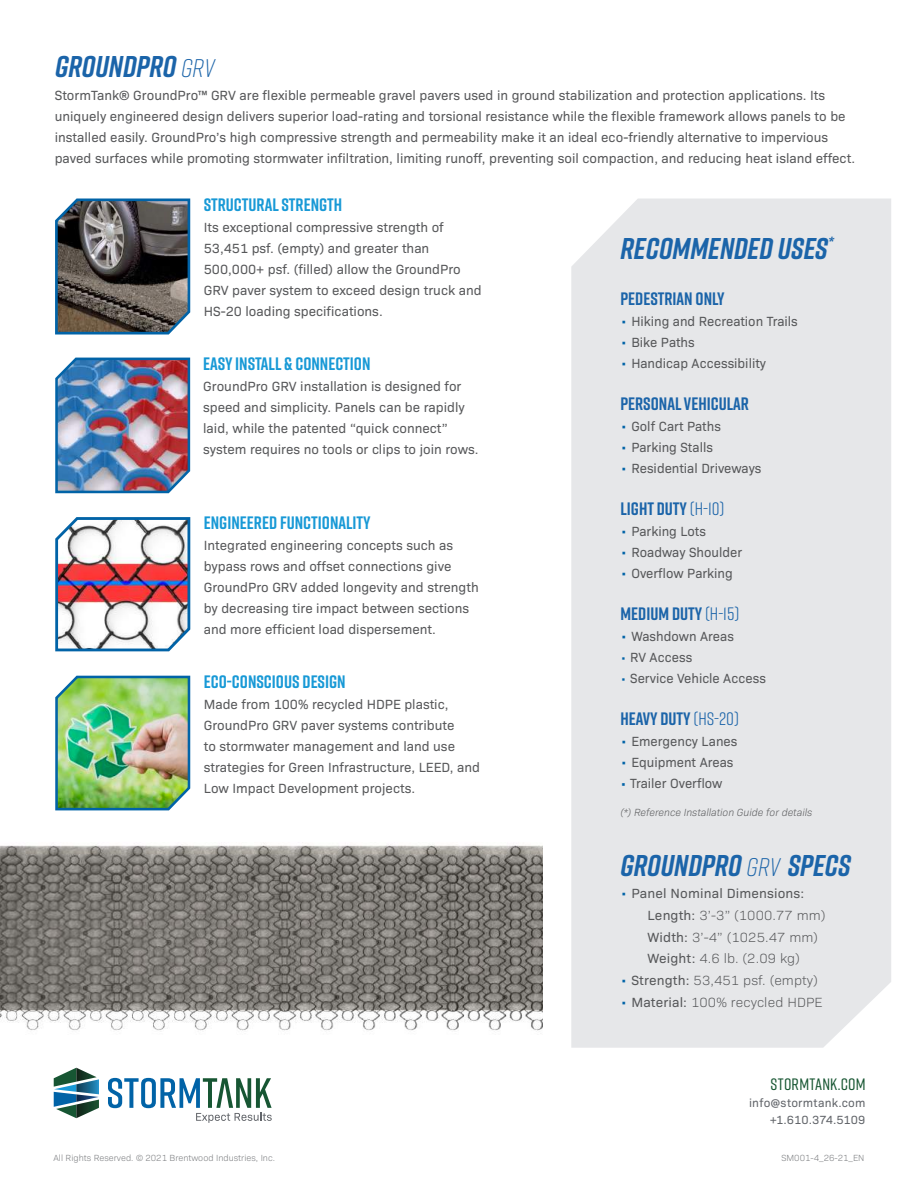
<style>
.page{position:relative;width:918px;height:1188px;background:#fff}
.page>*{position:absolute;margin:0;border:0;box-sizing:border-box;transform-origin:0 0}
.t1{font:italic 700 30px "Rift";color:#1b64a9}
.t2{font:700 18px "Rift";color:#1899d6}
.t3{font:700 18px "Rift";color:#1b64a9}
.t4{font:500 16.5px "Rift";letter-spacing:.01em;color:#175632}
.t5{font:13.5px/21px "Bio Sans";color:#57585a}
.t6{font:300 13.5px/21.8px "Bio Sans";letter-spacing:.01em;color:#57585a}
.t7{font:12px/17px "Bio Sans";letter-spacing:.015em;color:#62656a;text-align:right}
.t8{font:italic 300 10.5px "Bio Sans";color:#57585a}
.t9{font:300 9px "Bio Sans";color:#787a7d}
.s1{font-weight:300;font-size:25.5px}
.s2{font-weight:300;color:#0163a7}
.s3{font-weight:400}
.s4{font-weight:300;font-size:12px;color:#0163a7}
.s5{font-size:12px;color:#0163a7}
.s6{color:#0163a7}
</style>
<div class="page">
<img style="left:0;top:842px;width:542px;height:189px">
<svg style="left:108px;top:1078px;width:164px;height:45px"></svg>
<svg style="left:54px;top:1068px;width:45px;height:50px"></svg>
<img style="left:55px;top:357px;width:136px;height:137px">
<svg style="left:55px;top:198px;width:136px;height:137px;background:#595a5b"></svg>
<img style="left:55px;top:675px;width:136px;height:136px">
<img style="left:55px;top:517px;width:136px;height:135px">
<div style="left:571px;top:199px;width:320px;height:849px;background:#e6e7e9"></div>
<h1 class="t1" style="left:55px;top:45px;width:161px">GROUNDPRO <span class="s1">GRV</span></h1>
<p class="t5" style="left:55px;top:84px;width:802px">StormTank® GroundPro™ GRV are flexible permeable gravel pavers used in ground stabilization and protection applications. Its uniquely engineered design delivers superior load-rating and torsional resistance while the flexible framework allows panels to be installed easily. GroundPro’s high compressive strength and permeability make it an ideal eco-friendly alternative to impervious paved surfaces while promoting stormwater infiltration, limiting runoff, preventing soil compaction, and reducing heat island effect.</p>
<h2 class="t2" style="left:204px;top:192px;width:140px">STRUCTURAL STRENGTH</h2>
<p class="t5" style="left:204px;top:216px;width:279px">Its exceptional compressive strength of 53,451 psf. (empty) and greater than 500,000+ psf. (filled) allow the GroundPro GRV paver system to exceed design truck and HS-20 loading specifications.</p>
<h2 class="t2" style="left:203px;top:351px;width:169px">EASY INSTALL &amp; CONNECTION</h2>
<p class="t5" style="left:203px;top:375px;width:277px">GroundPro GRV installation is designed for speed and simplicity. Panels can be rapidly laid, while the patented “quick connect” system requires no tools or clips to join rows.</p>
<h2 class="t2" style="left:204px;top:510px;width:168px">ENGINEERED FUNCTIONALITY</h2>
<p class="t5" style="left:204px;top:534px;width:276px">Integrated engineering concepts such as bypass rows and offset connections give GroundPro GRV added longevity and strength by decreasing tire impact between sections and more efficient load dispersement.</p>
<h2 class="t2" style="left:204px;top:669px;width:143px">ECO-CONSCIOUS DESIGN</h2>
<p class="t5" style="left:204px;top:693px;width:278px">Made from 100% recycled HDPE plastic, GroundPro GRV paver systems contribute<br>to stormwater management and land use strategies for Green Infrastructure, LEED, and Low Impact Development projects.</p>
<h1 class="t1" style="left:620px;top:227px;width:215px">RECOMMENDED USES<sup>*</sup></h1>
<h2 class="t3" style="left:620px;top:286px;width:106px">PEDESTRIAN ONLY</h2>
<p class="t5" style="left:620px;top:309px;width:179px"><span class="s2">•</span> Hiking and Recreation Trails</p>
<p class="t5" style="left:620px;top:330px;width:76px"><span class="s2">•</span> Bike Paths</p>
<p class="t5" style="left:620px;top:351px;width:147px"><span class="s2">•</span> Handicap Accessibility</p>
<h2 class="t3" style="left:620px;top:391px;width:130px">PERSONAL VEHICULAR</h2>
<p class="t5" style="left:620px;top:414px;width:102px"><span class="s2">•</span> Golf Cart Paths</p>
<p class="t5" style="left:620px;top:435px;width:94px"><span class="s2">•</span> Parking Stalls</p>
<p class="t5" style="left:620px;top:456px;width:143px"><span class="s2">•</span> Residential Driveways</p>
<h2 class="t3" style="left:620px;top:496px;width:106px">LIGHT DUTY <span class="s3">(H-10)</span></h2>
<p class="t5" style="left:620px;top:519px;width:87px"><span class="s2">•</span> Parking Lots</p>
<p class="t5" style="left:620px;top:540px;width:123px"><span class="s2">•</span> Roadway Shoulder</p>
<p class="t5" style="left:620px;top:561px;width:114px"><span class="s2">•</span> Overflow Parking</p>
<h2 class="t3" style="left:620px;top:601px;width:120px">MEDIUM DUTY <span class="s3">(H-15)</span></h2>
<p class="t5" style="left:620px;top:624px;width:115px"><span class="s2">•</span> Washdown Areas</p>
<p class="t5" style="left:620px;top:645px;width:73px"><span class="s4">•</span> RV Access</p>
<p class="t5" style="left:620px;top:666px;width:147px"><span class="s4">•</span> Service Vehicle Access</p>
<h2 class="t3" style="left:620px;top:706px;width:120px">HEAVY DUTY <span class="s3">(HS-20)</span></h2>
<p class="t5" style="left:620px;top:729px;width:118px"><span class="s2">•</span> Emergency Lanes</p>
<p class="t5" style="left:620px;top:750px;width:115px"><span class="s2">•</span> Equipment Areas</p>
<p class="t5" style="left:620px;top:771px;width:103px"><span class="s5">•</span> Trailer Overflow</p>
<p class="t8" style="left:620px;top:805px;width:193px">(*) Reference Installation Guide for details</p>
<h1 class="t1" style="left:620px;top:844px;width:232px">GROUNDPRO <span class="s1">GRV</span> SPECS</h1>
<p class="t6" style="left:647px;top:881px;width:180px;text-indent:-27px"><span class="s6">•</span> <span class="s3">Panel Nominal Dimensions:<br>Length:</span> 3’-3” (1000.77 mm)<br><span class="s3">Width:</span> 3’-4” (1025.47 mm)<br><span class="s3">Weight:</span> 4.6 lb. (2.09 kg)</p>
<p class="t6" style="left:620px;top:968px;width:199px"><span class="s6">•</span> <span class="s3">Strength:</span> 53,451 psf. (empty)</p>
<p class="t6" style="left:620px;top:990px;width:204px"><span class="s6">•</span> <span class="s3">Material:</span> 100% recycled HDPE</p>
<p class="t4" style="left:771px;top:1072px;width:97px">STORMTANK.COM</p>
<p class="t7" style="left:749px;top:1093px;width:118px">info@stormtank.com +1.610.374.5109</p>
<p class="t9" style="left:53px;top:1151px;width:223px">All Rights Reserved. © 2021 Brentwood Industries, Inc.</p>
<p class="t9" style="left:782px;top:1151px;width:85px">SM001-4_26-21_EN</p>
</div>
